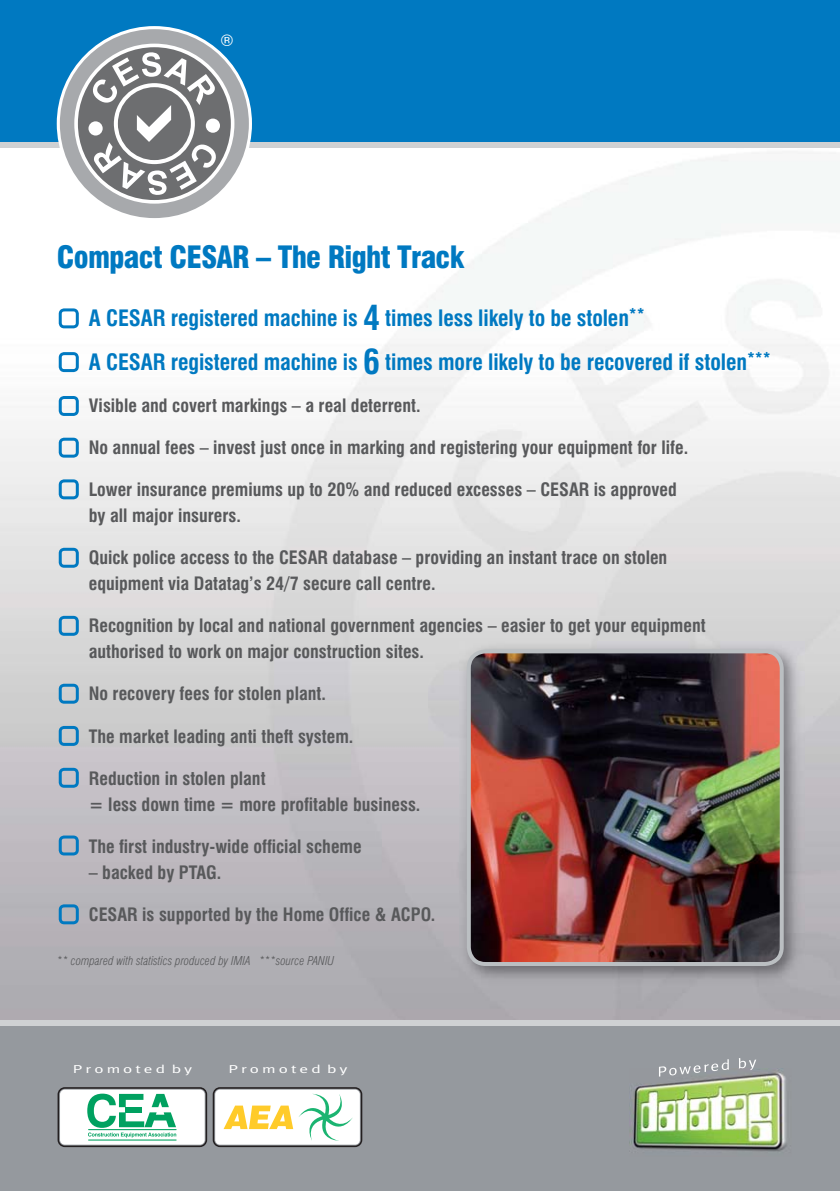
<style>
.page{position:relative;width:840px;height:1191px;background:#fff}
.page>*{position:absolute;margin:0;border:0;box-sizing:border-box;transform-origin:0 0}
.t1{font:900 condensed 30px "Swiss 721 BT";letter-spacing:-.025em;color:#0079c1}
.t2{font:700 condensed 22px/44px "Swiss 721 BT";letter-spacing:-.005em;color:#0079c1}
.t3{font:700 condensed 18px/26px "Swiss 721 BT";color:#58595b}
.t4{font:16px "Helvetica";color:#fff}
.t5{font:italic 300 condensed 12px "Swiss 721 BT";color:#58595b}
.t6{font:11.6px "Meta Plus Normal";letter-spacing:.175em;color:#fff;scale:1.5 1}
.s1{font-size:34px}
</style>
<div class="page">
<img style="left:0;top:147px;width:839px;height:873px">
<div style="left:0;top:0;width:839px;height:147px;background:#cfd1d3"></div>
<div style="left:0;top:1020px;width:839px;height:171px;background:#cfd1d3"></div>
<div style="left:0;top:0;width:839px;height:142px;background:#0079c1"></div>
<div style="left:0;top:1026px;width:839px;height:165px;background:#95999e"></div>
<svg style="left:59px;top:904px;width:20px;height:20px"></svg>
<svg style="left:59px;top:726px;width:20px;height:20px"></svg>
<svg style="left:59px;top:683px;width:20px;height:20px"></svg>
<svg style="left:59px;top:616px;width:20px;height:20px"></svg>
<svg style="left:59px;top:548px;width:20px;height:20px"></svg>
<svg style="left:59px;top:479px;width:20px;height:20px"></svg>
<svg style="left:59px;top:438px;width:20px;height:19px"></svg>
<svg style="left:59px;top:396px;width:20px;height:20px"></svg>
<svg style="left:59px;top:352px;width:20px;height:20px"></svg>
<svg style="left:59px;top:308px;width:20px;height:20px"></svg>
<svg style="left:59px;top:768px;width:20px;height:19px"></svg>
<svg style="left:60px;top:29px;width:189px;height:189px"></svg>
<svg style="left:59px;top:835px;width:20px;height:20px"></svg>
<svg style="left:58px;top:1087px;width:304px;height:60px;background:#cbdaca"></svg>
<img style="left:629px;top:1068px;width:158px;height:84px">
<svg style="left:658px;top:1059px;width:70px;height:17px"></svg>
<svg style="left:738px;top:1058px;width:17px;height:12px"></svg>
<img style="left:459px;top:641px;width:344px;height:345px">
<img style="left:466px;top:649px;width:317px;height:317px">
<p class="t4" style="left:221px;top:33px;width:13px">®</p>
<h1 class="t1" style="left:57px;top:243px;width:409px">Compact CESAR – The Right Track</h1>
<p class="t2" style="left:89px;top:298px;width:683px">A CESAR registered machine is <span class="s1">4</span> times less likely to be stolen<sup>**<br></sup>A CESAR registered machine is <span class="s1">6</span> times more likely to be recovered if stolen<sup>***</sup></p>
<p class="t3" style="left:89px;top:394px;width:333px">Visible and covert markings – a real deterrent.</p>
<p class="t3" style="left:89px;top:436px;width:600px">No annual fees – invest just once in marking and registering your equipment for life.</p>
<p class="t3" style="left:89px;top:478px;width:589px">Lower insurance premiums up to 20% and reduced excesses – CESAR is approved by all major insurers.</p>
<p class="t3" style="left:89px;top:546px;width:579px">Quick police access to the CESAR database – providing an instant trace on stolen equipment via Datatag’s 24/7 secure call centre.</p>
<p class="t3" style="left:89px;top:614px;width:618px">Recognition by local and national government agencies – easier to get your equipment authorised to work on major construction sites.</p>
<p class="t3" style="left:89px;top:682px;width:238px">No recovery fees for stolen plant.</p>
<p class="t3" style="left:89px;top:724px;width:266px">The market leading anti theft system.</p>
<p class="t3" style="left:89px;top:766px;width:333px">Reduction in stolen plant<br>= less down time = more profitable business.</p>
<p class="t3" style="left:89px;top:834px;width:274px">The first industry-wide official scheme</p>
<p class="t3" style="left:89px;top:860px;width:134px">– backed by PTAG.</p>
<p class="t3" style="left:89px;top:902px;width:347px">CESAR is supported by the Home Office &amp; ACPO.</p>
<p class="t5" style="left:57px;top:954px;width:279px">** compared with statistics produced by IMIA ***source PANIU</p>
<p class="t6" style="left:73px;top:1065px;width:81px">Promoted by</p>
<p class="t6" style="left:228px;top:1065px;width:81px">Promoted by</p>
</div>
